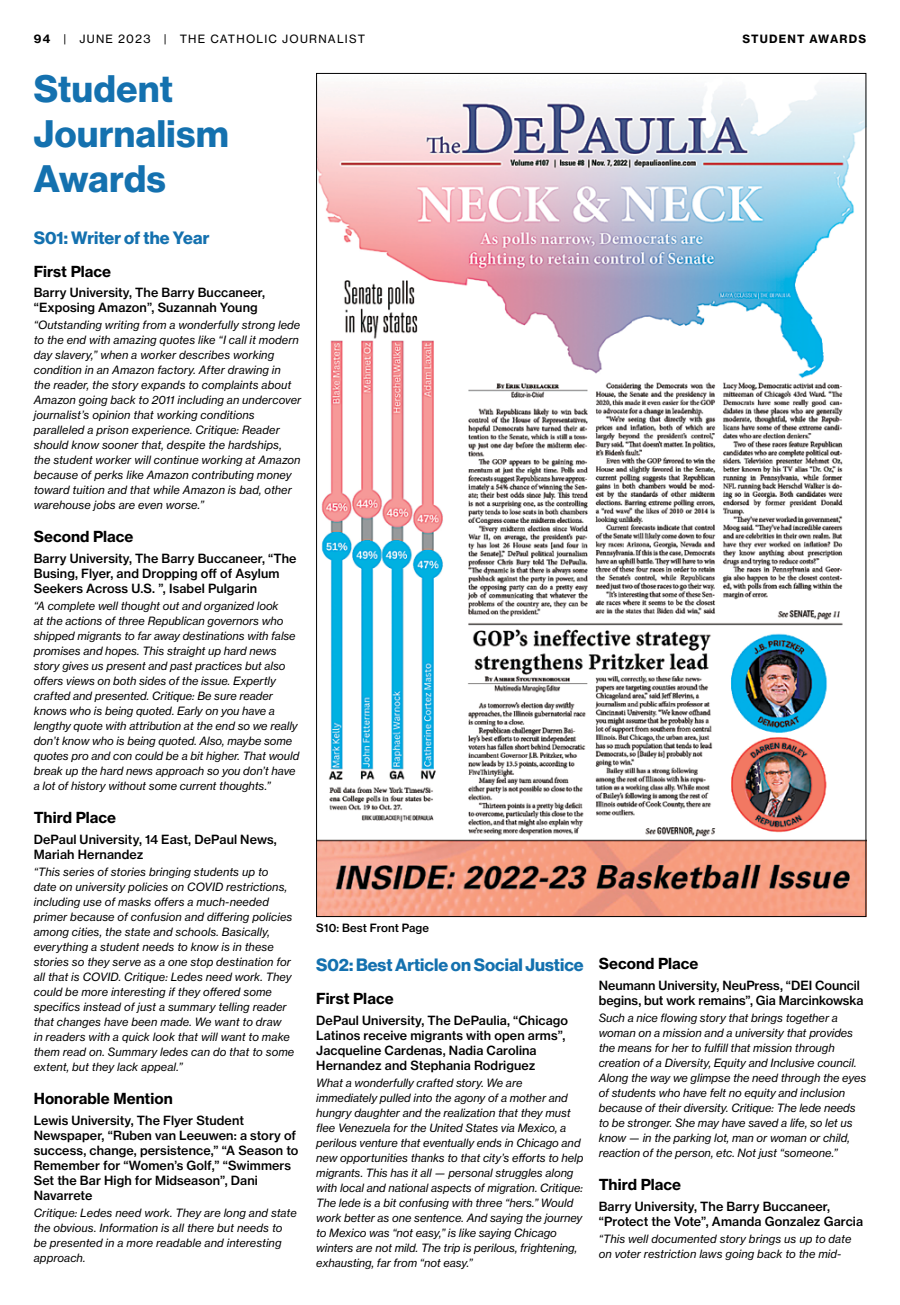
<style>
.page{position:relative;width:900px;height:1305px;background:#fff}
.page>*{position:absolute;margin:0;border:0;box-sizing:border-box;transform-origin:0 0}
.t1{font:37.5px/45px "N Haas Grotesk DS Pro 75 Bd";letter-spacing:.015em;color:#1471af}
.t2{font:17.5px "N Haas Grotesk DS Pro 75 Bd";color:#1471af}
.t3{font:15px "N Haas Grotesk TX Pro 75 Bd";color:#000}
.t4{font:12.5px/15px "N Haas Grotesk TX Pro 65 Md";letter-spacing:.01em;color:#000}
.t5{font:11.25px/15px "N Haas Grotesk TX Pro 56 It";color:#000}
.t6{font:11.25px "N Haas Grotesk TX Pro 55 Rg";letter-spacing:.11em;color:#000}
.t7{font:11.25px "N Haas Grotesk TX Pro 65 Md";letter-spacing:.005em;color:#000}
.t8{font:11.25px "N Haas Grotesk TX Pro 75 Bd";letter-spacing:.1em;color:#000}
.s1{font-family:"N Haas Grotesk TX Pro 75 Bd"}
</style>
<div class="page">
<img style="left:318px;top:87px;width:546px;height:828px">
<p class="t6" style="left:34px;top:32px;width:333px"><span class="s1">94</span> | JUNE 2023 | THE CATHOLIC JOURNALIST</p>
<p class="t8" style="left:742px;top:31px;width:125px">STUDENT AWARDS</p>
<h1 class="t1" style="left:34px;top:67px;width:196px">Student<br>Journalism<br>Awards</h1>
<h2 class="t2" style="left:34px;top:227px;width:177px">S01: Writer of the Year</h2>
<h3 class="t3" style="left:34px;top:262px;width:79px">First Place</h3>
<p class="t4" style="left:34px;top:285px;width:233px">Barry University, The Barry Buccaneer, “Exposing Amazon”, Suzannah Young</p>
<p class="t5" style="left:34px;top:318px;width:269px">“Outstanding writing from a wonderfully strong lede to the end with amazing quotes like “I call it modern day slavery,” when a worker describes working condition in an Amazon factory. After drawing in<br>the reader, the story expands to complaints about Amazon going back to 2011 including an undercover journalist’s opinion that working conditions paralleled a prison experience. Critique: Reader should know sooner that, despite the hardships, the student worker will continue working at Amazon because of perks like Amazon contributing money toward tuition and that while Amazon is bad, other warehouse jobs are even worse.”</p>
<h3 class="t3" style="left:34px;top:528px;width:101px">Second Place</h3>
<p class="t4" style="left:34px;top:551px;width:264px">Barry University, The Barry Buccaneer, “The<br>Busing, Flyer, and Dropping off of Asylum<br>Seekers Across U.S. ”, Isabel Pulgarin</p>
<p class="t5" style="left:34px;top:599px;width:267px">“A complete well thought out and organized look<br>at the actions of three Republican governors who shipped migrants to far away destinations with false promises and hopes. This straight up hard news story gives us present and past practices but also offers views on both sides of the issue. Expertly crafted and presented. Critique: Be sure reader knows who is being quoted. Early on you have a lengthy quote with attribution at the end so we really don’t know who is being quoted. Also, maybe some quotes pro and con could be a bit higher. That would break up the hard news approach so you don’t have a lot of history without some current thoughts.”</p>
<h3 class="t3" style="left:34px;top:808px;width:84px">Third Place</h3>
<p class="t4" style="left:34px;top:832px;width:245px">DePaul University, 14 East, DePaul News,<br>Mariah Hernandez</p>
<p class="t5" style="left:34px;top:865px;width:262px">“This series of stories bringing students up to<br>date on university policies on COVID restrictions, including use of masks offers a much-needed primer because of confusion and differing policies among cities, the state and schools. Basically, everything a student needs to know is in these stories so they serve as a one stop destination for all that is COVID. Critique: Ledes need work. They could be more interesting if they offered some specifics instead of just a summary telling reader that changes have been made. We want to draw<br>in readers with a quick look that will want to make them read on. Summary ledes can do that to some extent, but they lack appeal.”</p>
<h3 class="t3" style="left:34px;top:1089px;width:141px">Honorable Mention</h3>
<p class="t4" style="left:34px;top:1113px;width:266px">Lewis University, The Flyer Student Newspaper, “Ruben van Leeuwen: a story of success, change, persistence,” “A Season to Remember for “Women’s Golf,” “Swimmers Set the Bar High for Midseason”, Dani Navarrete</p>
<p class="t5" style="left:34px;top:1205px;width:265px">Critique: Ledes need work. They are long and state the obvious. Information is all there but needs to be presented in a more readable and interesting approach.</p>
<p class="t7" style="left:316px;top:921px;width:114px">S10: Best Front Page</p>
<h3 class="t3" style="left:599px;top:954px;width:101px">Second Place</h3>
<p class="t4" style="left:599px;top:978px;width:266px">Neumann University, NeuPress, “DEI Council begins, but work remains”, Gia Marcinkowska</p>
<p class="t5" style="left:599px;top:1010px;width:269px">Such a nice flowing story that brings together a woman on a mission and a university that provides the means for her to fulfill that mission through creation of a Diversity, Equity and Inclusive council.<br>Along the way we glimpse the need through the eyes of students who have felt no equity and inclusion because of their diversity. Critique: The lede needs to be stronger. She may have saved a life, so let us know — in the parking lot, man or woman or child, reaction of the person, etc. Not just “someone.”</p>
<h3 class="t3" style="left:599px;top:1175px;width:84px">Third Place</h3>
<p class="t4" style="left:599px;top:1199px;width:266px">Barry University, The Barry Buccaneer, “Protect the Vote”, Amanda Gonzalez Garcia</p>
<p class="t5" style="left:599px;top:1231px;width:254px">“This well documented story brings us up to date on voter restriction laws going back to the mid-</p>
<h2 class="t2" style="left:316px;top:955px;width:269px">S02: Best Article on Social Justice</h2>
<h3 class="t3" style="left:316px;top:989px;width:79px">First Place</h3>
<p class="t4" style="left:316px;top:1013px;width:253px">DePaul University, The DePaulia, “Chicago Latinos receive migrants with open arms”, Jacqueline Cardenas, Nadia Carolina Hernandez and Stephania Rodriguez</p>
<p class="t5" style="left:316px;top:1075px;width:269px">What a wonderfully crafted story. We are immediately pulled into the agony of a mother and hungry daughter and the realization that they must flee Venezuela for the United States via Mexico, a perilous venture that eventually ends in Chicago and new opportunities thanks to that city’s efforts to help migrants. This has it all — personal struggles along with local and national aspects of migration. Critique:<br>The lede is a bit confusing with three “hers.” Would work better as one sentence. And saying the journey to Mexico was “not easy,” is like saying Chicago winters are not mild. The trip is perilous, frightening, exhausting, far from “not easy.”</p>
</div>
